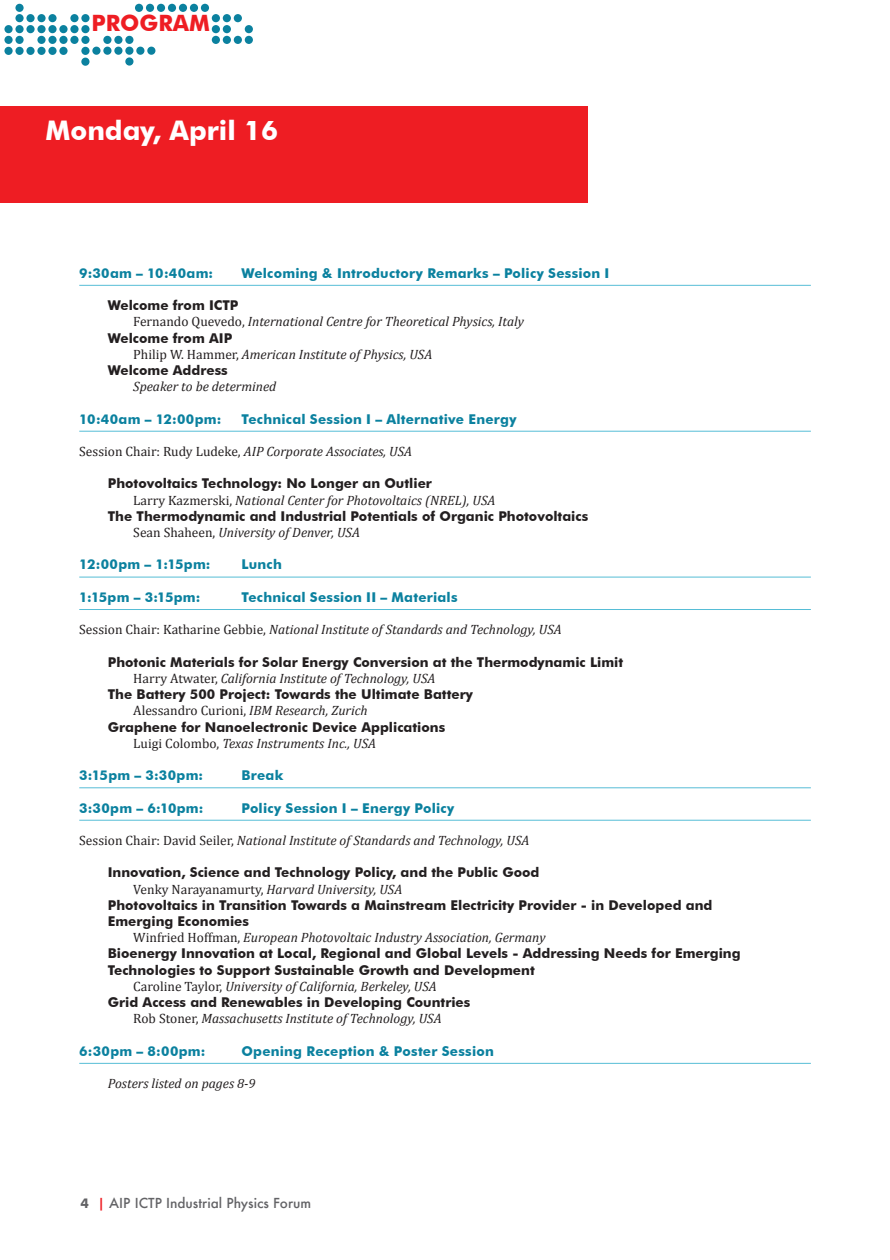
<style>
.page{position:relative;width:890px;height:1260px;background:#fff}
.page>*{position:absolute;margin:0;border:0;box-sizing:border-box;transform-origin:0 0}
.t1{font:700 27px "Futura BT";color:#fff}
.t2{font:700 22.5px "Futura BT";color:#ee1d23}
.t3{font:italic 13.5px "Cambria";color:#231f20}
.t4{font:700 13.5px/16.2px "Futura BT";color:#231f20}
.t5{font:700 13.5px "Futura BT";letter-spacing:.015em;color:#0b819f}
.t6{font:13.5px "Cambria";color:#231f20}
.t7{font:500 13.5px "Futura";color:#636366}
.s1{font-style:normal}
.s2{font-style:italic}
.s3{font-family:"Futura BT";font-weight:700}
.s4{color:#ee1d23}
</style>
<div class="page">
<div style="left:245px;top:36px;width:8px;height:8px;background:#0b819f;border-radius:50%"></div>
<div style="left:245px;top:25px;width:8px;height:8px;background:#0b819f;border-radius:50%"></div>
<div style="left:234px;top:36px;width:8px;height:8px;background:#0b819f;border-radius:50%"></div>
<div style="left:234px;top:14px;width:8px;height:8px;background:#0b819f;border-radius:50%"></div>
<div style="left:223px;top:36px;width:8px;height:8px;background:#0b819f;border-radius:50%"></div>
<div style="left:223px;top:14px;width:8px;height:8px;background:#0b819f;border-radius:50%"></div>
<div style="left:223px;top:25px;width:8px;height:8px;background:#0b819f;border-radius:50%"></div>
<div style="left:212px;top:36px;width:8px;height:8px;background:#0b819f;border-radius:50%"></div>
<div style="left:212px;top:14px;width:8px;height:8px;background:#0b819f;border-radius:50%"></div>
<div style="left:212px;top:25px;width:8px;height:8px;background:#0b819f;border-radius:50%"></div>
<div style="left:168px;top:4px;width:8px;height:8px;background:#0b819f;border-radius:50%"></div>
<div style="left:201px;top:4px;width:8px;height:8px;background:#0b819f;border-radius:50%"></div>
<div style="left:157px;top:4px;width:8px;height:8px;background:#0b819f;border-radius:50%"></div>
<div style="left:190px;top:4px;width:8px;height:8px;background:#0b819f;border-radius:50%"></div>
<div style="left:146px;top:4px;width:8px;height:8px;background:#0b819f;border-radius:50%"></div>
<div style="left:179px;top:4px;width:8px;height:8px;background:#0b819f;border-radius:50%"></div>
<div style="left:135px;top:4px;width:8px;height:8px;background:#0b819f;border-radius:50%"></div>
<div style="left:15px;top:4px;width:9px;height:8px;background:#0b819f;border-radius:50%"></div>
<div style="left:125px;top:57px;width:8px;height:9px;background:#0b819f;border-radius:50%"></div>
<div style="left:125px;top:36px;width:8px;height:8px;background:#0b819f;border-radius:50%"></div>
<div style="left:114px;top:36px;width:8px;height:8px;background:#0b819f;border-radius:50%"></div>
<div style="left:103px;top:36px;width:8px;height:8px;background:#0b819f;border-radius:50%"></div>
<div style="left:114px;top:47px;width:8px;height:8px;background:#0b819f;border-radius:50%"></div>
<div style="left:147px;top:47px;width:8px;height:8px;background:#0b819f;border-radius:50%"></div>
<div style="left:103px;top:47px;width:8px;height:8px;background:#0b819f;border-radius:50%"></div>
<div style="left:136px;top:47px;width:8px;height:8px;background:#0b819f;border-radius:50%"></div>
<div style="left:92px;top:47px;width:8px;height:8px;background:#0b819f;border-radius:50%"></div>
<div style="left:125px;top:47px;width:8px;height:8px;background:#0b819f;border-radius:50%"></div>
<div style="left:81px;top:58px;width:8px;height:8px;background:#0b819f;border-radius:50%"></div>
<div style="left:81px;top:36px;width:8px;height:8px;background:#0b819f;border-radius:50%"></div>
<div style="left:81px;top:14px;width:8px;height:8px;background:#0b819f;border-radius:50%"></div>
<div style="left:37px;top:36px;width:9px;height:8px;background:#0b819f;border-radius:50%"></div>
<div style="left:37px;top:14px;width:9px;height:8px;background:#0b819f;border-radius:50%"></div>
<div style="left:81px;top:47px;width:8px;height:8px;background:#0b819f;border-radius:50%"></div>
<div style="left:81px;top:25px;width:8px;height:8px;background:#0b819f;border-radius:50%"></div>
<div style="left:37px;top:47px;width:9px;height:8px;background:#0b819f;border-radius:50%"></div>
<div style="left:37px;top:25px;width:9px;height:8px;background:#0b819f;border-radius:50%"></div>
<div style="left:70px;top:36px;width:8px;height:8px;background:#0b819f;border-radius:50%"></div>
<div style="left:70px;top:14px;width:8px;height:8px;background:#0b819f;border-radius:50%"></div>
<div style="left:26px;top:14px;width:9px;height:8px;background:#0b819f;border-radius:50%"></div>
<div style="left:70px;top:25px;width:8px;height:8px;background:#0b819f;border-radius:50%"></div>
<div style="left:26px;top:47px;width:9px;height:8px;background:#0b819f;border-radius:50%"></div>
<div style="left:26px;top:25px;width:9px;height:8px;background:#0b819f;border-radius:50%"></div>
<div style="left:59px;top:36px;width:9px;height:8px;background:#0b819f;border-radius:50%"></div>
<div style="left:15px;top:36px;width:9px;height:8px;background:#0b819f;border-radius:50%"></div>
<div style="left:15px;top:14px;width:9px;height:8px;background:#0b819f;border-radius:50%"></div>
<div style="left:59px;top:47px;width:9px;height:8px;background:#0b819f;border-radius:50%"></div>
<div style="left:59px;top:25px;width:9px;height:8px;background:#0b819f;border-radius:50%"></div>
<div style="left:15px;top:47px;width:9px;height:8px;background:#0b819f;border-radius:50%"></div>
<div style="left:15px;top:25px;width:9px;height:8px;background:#0b819f;border-radius:50%"></div>
<div style="left:48px;top:36px;width:9px;height:8px;background:#0b819f;border-radius:50%"></div>
<div style="left:48px;top:14px;width:9px;height:8px;background:#0b819f;border-radius:50%"></div>
<div style="left:4px;top:36px;width:9px;height:8px;background:#0b819f;border-radius:50%"></div>
<div style="left:48px;top:47px;width:9px;height:8px;background:#0b819f;border-radius:50%"></div>
<div style="left:48px;top:25px;width:9px;height:8px;background:#0b819f;border-radius:50%"></div>
<div style="left:4px;top:47px;width:9px;height:8px;background:#0b819f;border-radius:50%"></div>
<div style="left:4px;top:25px;width:9px;height:8px;background:#0b819f;border-radius:50%"></div>
<hr style="left:79px;top:285px;width:731px;height:1px;background:#56bdd6">
<hr style="left:79px;top:431px;width:731px;height:1px;background:#56bdd6">
<hr style="left:79px;top:577px;width:731px;height:1px;background:#56bdd6">
<hr style="left:79px;top:609px;width:731px;height:1px;background:#56bdd6">
<hr style="left:79px;top:787px;width:731px;height:1px;background:#56bdd6">
<hr style="left:79px;top:820px;width:731px;height:1px;background:#56bdd6">
<hr style="left:79px;top:1063px;width:731px;height:1px;background:#56bdd6">
<div style="left:0;top:106px;width:588px;height:97px;background:#ee1d23"></div>
<h2 class="t2" style="left:91px;top:9px;width:120px">PROGRAM</h2>
<h1 class="t1" style="left:45px;top:114px;width:234px">Monday, April 16</h1>
<p class="t5" style="left:79px;top:265px;width:135px">9:30am – 10:40am:</p>
<p class="t5" style="left:241px;top:265px;width:369px">Welcoming &amp; Introductory Remarks – Policy Session I</p>
<p class="t4" style="left:108px;top:297px;width:132px">Welcome from ICTP</p>
<p class="t3" style="left:133px;top:312px;width:392px"><span class="s1">Fernando Quevedo,</span> International Centre for Theoretical Physics, Italy</p>
<p class="t4" style="left:108px;top:329px;width:126px">Welcome from AIP</p>
<p class="t3" style="left:133px;top:344px;width:300px"><span class="s1">Philip W. Hammer,</span> American Institute of Physics, USA</p>
<p class="t4" style="left:108px;top:362px;width:121px">Welcome Address</p>
<p class="t3" style="left:133px;top:377px;width:144px">Speaker to be determined</p>
<p class="t5" style="left:79px;top:410px;width:144px">10:40am – 12:00pm:</p>
<p class="t5" style="left:241px;top:410px;width:277px">Technical Session I – Alternative Energy</p>
<p class="t3" style="left:79px;top:442px;width:334px"><span class="s1">Session Chair: Rudy Ludeke,</span> AIP Corporate Associates, USA</p>
<p class="t4" style="left:108px;top:475px;width:325px">Photovoltaics Technology: No Longer an Outlier</p>
<p class="t3" style="left:133px;top:490px;width:363px"><span class="s1">Larry Kazmerski,</span> National Center for Photovoltaics (NREL), USA</p>
<p class="t4" style="left:108px;top:508px;width:482px">The Thermodynamic and Industrial Potentials of Organic Photovoltaics</p>
<p class="t3" style="left:133px;top:523px;width:228px"><span class="s1">Sean Shaheen,</span> University of Denver, USA</p>
<p class="t5" style="left:79px;top:556px;width:133px">12:00pm – 1:15pm:</p>
<p class="t5" style="left:241px;top:556px;width:42px">Lunch</p>
<p class="t5" style="left:79px;top:589px;width:123px">1:15pm – 3:15pm:</p>
<p class="t5" style="left:241px;top:589px;width:218px">Technical Session II – Materials</p>
<p class="t3" style="left:79px;top:620px;width:484px"><span class="s1">Session Chair: Katharine Gebbie,</span> National Institute of Standards and Technology, USA</p>
<p class="t4" style="left:108px;top:653px;width:517px">Photonic Materials for Solar Energy Conversion at the Thermodynamic Limit</p>
<p class="t3" style="left:133px;top:668px;width:303px"><span class="s1">Harry Atwater,</span> California Institute of Technology, USA</p>
<p class="t4" style="left:108px;top:686px;width:366px">The Battery 500 Project: Towards the Ultimate Battery</p>
<p class="t6" style="left:133px;top:702px;width:236px">Alessandro Curioni, <span class="s2">IBM Research, Zurich</span></p>
<p class="t4" style="left:108px;top:718px;width:339px">Graphene for Nanoelectronic Device Applications</p>
<p class="t3" style="left:133px;top:733px;width:244px"><span class="s1">Luigi Colombo,</span> Texas Instruments Inc., USA</p>
<p class="t5" style="left:79px;top:767px;width:125px">3:15pm – 3:30pm:</p>
<p class="t5" style="left:241px;top:767px;width:43px">Break</p>
<p class="t5" style="left:79px;top:799px;width:126px">3:30pm – 6:10pm:</p>
<p class="t5" style="left:241px;top:799px;width:214px">Policy Session I – Energy Policy</p>
<p class="t3" style="left:79px;top:830px;width:451px"><span class="s1">Session Chair: David Seiler,</span> National Institute of Standards and Technology, USA</p>
<p class="t4" style="left:108px;top:864px;width:433px">Innovation, Science and Technology Policy, and the Public Good</p>
<p class="t3" style="left:133px;top:879px;width:270px"><span class="s1">Venky Narayanamurty,</span> Harvard University, USA</p>
<p class="t4" style="left:108px;top:896px;width:606px">Photovoltaics in Transition Towards a Mainstream Electricity Provider - in Developed and<br>Emerging Economies</p>
<p class="t3" style="left:133px;top:928px;width:413px"><span class="s1">Winfried Hoffman,</span> European Photovoltaic Industry Association, Germany</p>
<p class="t4" style="left:108px;top:945px;width:634px">Bioenergy Innovation at Local, Regional and Global Levels - Addressing Needs for Emerging<br>Technologies to Support Sustainable Growth and Development</p>
<p class="t3" style="left:133px;top:976px;width:305px"><span class="s1">Caroline Taylor,</span> University of California, Berkeley, USA</p>
<p class="t4" style="left:108px;top:994px;width:364px">Grid Access and Renewables in Developing Countries</p>
<p class="t3" style="left:133px;top:1009px;width:310px"><span class="s1">Rob Stoner,</span> Massachusetts Institute of Technology, USA</p>
<p class="t5" style="left:79px;top:1042px;width:128px">6:30pm – 8:00pm:</p>
<p class="t5" style="left:241px;top:1042px;width:254px">Opening Reception &amp; Poster Session</p>
<p class="t3" style="left:108px;top:1073px;width:149px">Posters listed on pages 8-9</p>
<p class="t7" style="left:81px;top:1193px;width:232px"><span class="s3">4</span> <span class="s4">|</span> AIP ICTP Industrial Physics Forum</p>
</div>
